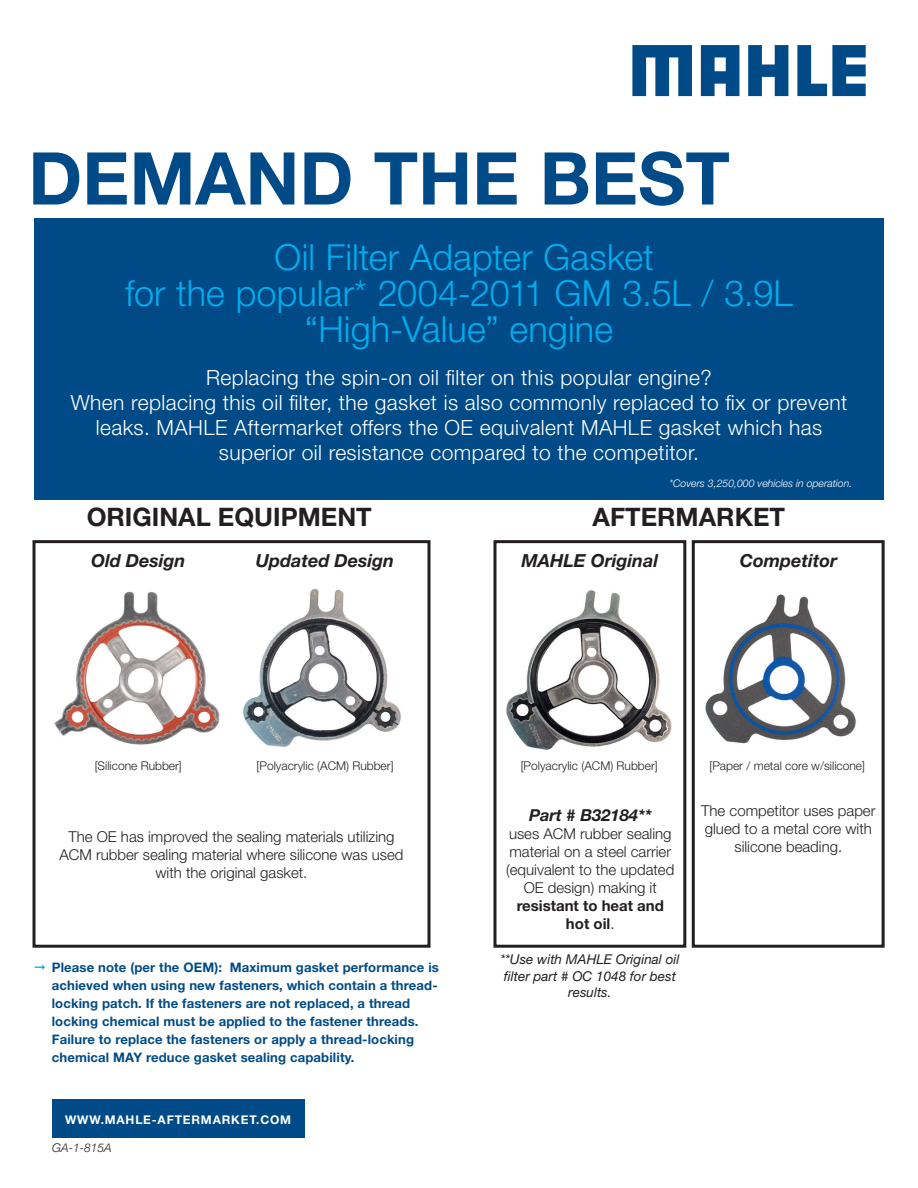
<style>
.page{position:relative;width:918px;height:1188px;background:#fff}
.page>*{position:absolute;margin:0;border:0;box-sizing:border-box;transform-origin:0 0}
.Mahle_Titel_Headline{font:700 72.9px "Helvetica Neue";color:#004b87}
.Mahle_Headline_Highl{font:300 36px/36px "Helvetica Neue";letter-spacing:.005em;color:#00aeef;text-align:center}
.t1{font:700 25.5px "Helvetica Neue";color:#231f20}
.Mahle_Teaser_bold_ce{font:300 21px/25.2px "Helvetica Neue";letter-spacing:.02em;color:#fff;text-align:center}
.t2{font:italic 700 18px "Helvetica Neue";color:#231f20}
.t3{font:italic 700 16.5px "Helvetica Neue";color:#231f20}
.t4{font:300 15px/18px "Helvetica Neue";color:#231f20;text-align:center}
.t5{font:italic 13.5px/16.2px "Helvetica Neue";color:#231f20;text-align:center}
.Mahle_Bulleted_List{font:700 13.2px/18px "Helvetica Neue";letter-spacing:.01em;color:#004b87}
.t6{font:300 12px "Helvetica Neue";color:#231f20}
.Mahle_URL{font:700 12px "Helvetica Neue";letter-spacing:.07em;color:#fff}
.t7{font:italic 300 12px "Helvetica Neue";color:#231f20}
.t8{font:italic 300 10.5px "Helvetica Neue";color:#fff}
.s1{font-weight:700}
</style>
<div class="page">
<div style="left:34px;top:219px;width:850px;height:281px;background:#004b87"></div>
<svg style="left:632px;top:45px;width:60px;height:51px"></svg>
<svg style="left:748px;top:45px;width:40px;height:51px"></svg>
<svg style="left:797px;top:45px;width:69px;height:51px"></svg>
<svg style="left:701px;top:45px;width:38px;height:51px;background:#266699"></svg>
<div style="left:52px;top:1100px;width:252px;height:38px;background:#004b87"></div>
<svg style="left:35px;top:965px;width:10px;height:5px"></svg>
<div style="left:493px;top:540px;width:193px;height:408px;border:3px solid #231f20"></div>
<div style="left:33px;top:540px;width:398px;height:408px;border:3px solid #231f20"></div>
<img style="left:506px;top:590px;width:166px;height:160px">
<img style="left:54px;top:591px;width:166px;height:154px">
<img style="left:243px;top:588px;width:158px;height:159px">
<div style="left:692px;top:540px;width:193px;height:408px;border:3px solid #231f20"></div>
<img style="left:705px;top:594px;width:151px;height:150px">
<p class="Mahle_Titel_Headline" style="left:28px;top:133px;width:703px">DEMAND THE BEST</p>
<p class="Mahle_Headline_Highl" style="left:275px;top:238px;width:381px">Oil Filter Adapter Gasket</p>
<p class="Mahle_Headline_Highl" style="left:125px;top:274px;width:669px">for the popular* 2004-2011 GM 3.5L / 3.9L “High-Value” engine</p>
<p class="Mahle_Teaser_bold_ce" style="left:206px;top:364px;width:507px">Replacing the spin-on oil filter on this popular engine?</p>
<p class="Mahle_Teaser_bold_ce" style="left:71px;top:389px;width:778px">When replacing this oil filter, the gasket is also commonly replaced to fix or prevent leaks. MAHLE Aftermarket offers the OE equivalent MAHLE gasket which has superior oil resistance compared to the competitor.</p>
<p class="t8" style="left:669px;top:477px;width:184px">*Covers 3,250,000 vehicles in operation.</p>
<p class="t1" style="left:87px;top:501px;width:287px">ORIGINAL EQUIPMENT</p>
<p class="t1" style="left:593px;top:501px;width:194px">AFTERMARKET</p>
<p class="t2" style="left:91px;top:549px;width:96px">Old Design</p>
<p class="t2" style="left:256px;top:549px;width:140px">Updated Design</p>
<p class="t2" style="left:522px;top:549px;width:138px">MAHLE Original</p>
<p class="t2" style="left:740px;top:549px;width:99px">Competitor</p>
<p class="t6" style="left:95px;top:758px;width:89px">[Silicone Rubber]</p>
<p class="t6" style="left:257px;top:758px;width:138px">[Polyacrylic (ACM) Rubber]</p>
<p class="t6" style="left:709px;top:758px;width:157px">[Paper / metal core w/silicone]</p>
<p class="t6" style="left:521px;top:758px;width:138px">[Polyacrylic (ACM) Rubber]</p>
<p class="t4" style="left:60px;top:827px;width:345px">The OE has improved the sealing materials utilizing<br>ACM rubber sealing material where silicone was used with the original gasket.</p>
<p class="Mahle_Bulleted_List" style="left:52px;top:958px;width:389px">Please note (per the OEM): Maximum gasket performance is achieved when using new fasteners, which contain a thread&shy;locking patch. If the fasteners are not replaced, a thread locking chemical must be applied to the fastener threads.<br>Failure to replace the fasteners or apply a thread-locking chemical MAY reduce gasket sealing capability.</p>
<p class="Mahle_URL" style="left:65px;top:1112px;width:228px">WWW.MAHLE-AFTERMARKET.COM</p>
<p class="t7" style="left:52px;top:1141px;width:61px">GA-1-815A</p>
<p class="t3" style="left:529px;top:805px;width:124px">Part # B32184**</p>
<p class="t4" style="left:506px;top:824px;width:170px">uses ACM rubber sealing material on a steel carrier (equivalent to the updated<br>OE design) making it <span class="s1">resistant to heat and hot oil</span>.</p>
<p class="t5" style="left:500px;top:951px;width:180px">**Use with MAHLE Original oil filter part # OC 1048 for best results.</p>
<p class="t4" style="left:701px;top:801px;width:176px">The competitor uses paper glued to a metal core with silicone beading.</p>
</div>
